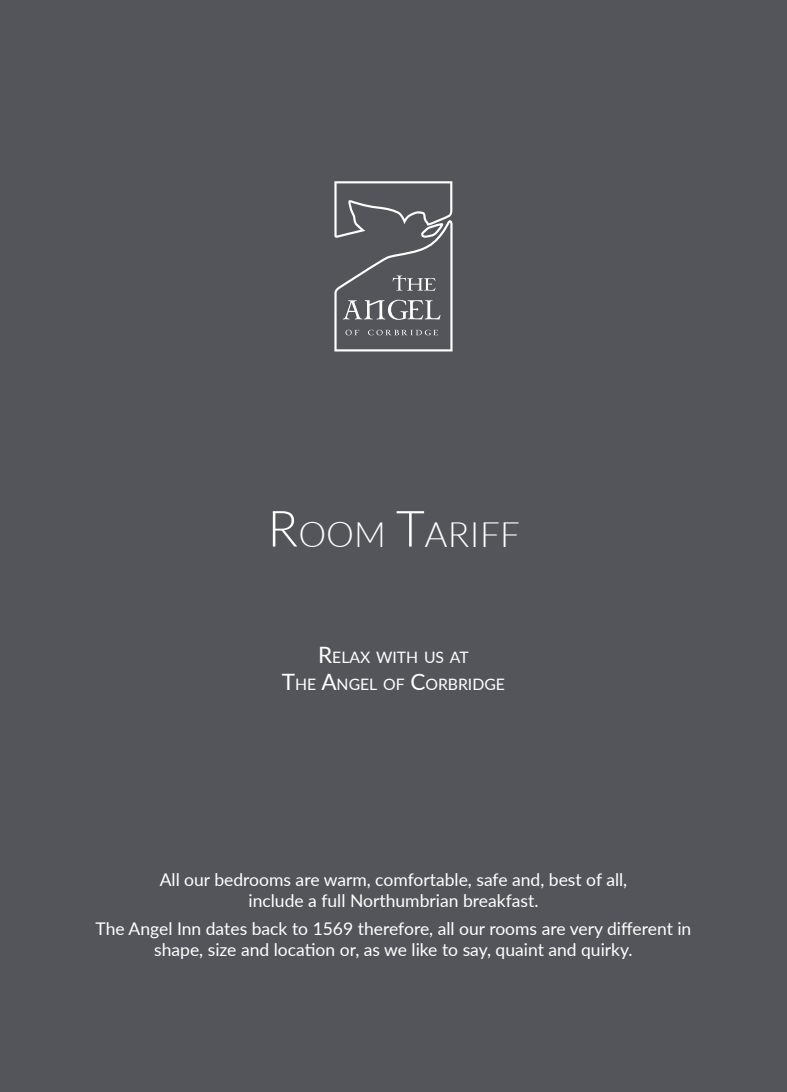
<style>
.page{position:relative;width:787px;height:1092px;background:#fff}
.page>*{position:absolute;margin:0;border:0;box-sizing:border-box;transform-origin:0 0}
.t1{font:300 35px "Lato";color:#fff}
.t2{font:17.5px/21px "Lato";color:#fff;text-align:center}
.t3{font:15.75px/27px "Lato";color:#fff;text-align:center}
.s1{font-size:50px}
.s2{font-size:22.5px}
</style>
<div class="page">
<div style="left:0;top:0;width:787px;height:1091px;background:#54555a"></div>
<svg style="left:334px;top:181px;width:118px;height:170px"></svg>
<h1 class="t1" style="left:267px;top:515px;width:255px"><span class="s1">R</span>OOM <span class="s1">T</span>ARIFF</h1>
<p class="t3" style="left:282px;top:643px;width:224px"><span class="s2">R</span>ELAX WITH US AT<br><span class="s2">T</span>HE <span class="s2">A</span>NGEL OF <span class="s2">C</span>ORBRIDGE</p>
<p class="t2" style="left:160px;top:868px;width:469px">All our bedrooms are warm, comfortable, safe and, best of all, include a full Northumbrian breakfast.</p>
<p class="t2" style="left:96px;top:917px;width:597px">The Angel Inn dates back to 1569 therefore, all our rooms are very different in shape, size and location or, as we like to say, quaint and quirky.</p>
</div>
